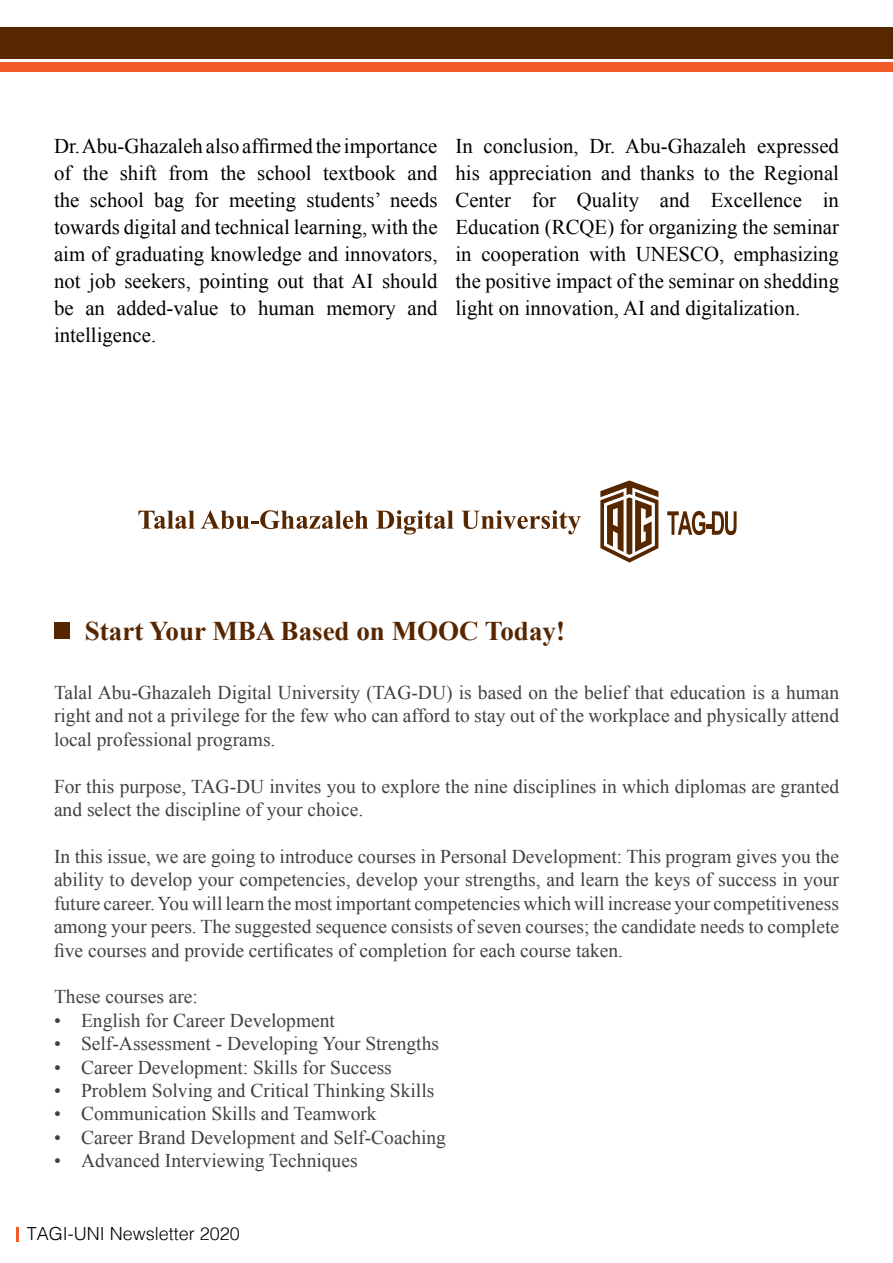
<style>
.page{position:relative;width:893px;height:1263px;background:#fff}
.page>*{position:absolute;margin:0;border:0;box-sizing:border-box;transform-origin:0 0}
.t1{font:700 27px "Times New Roman";color:#572600}
.t2{font:21px/27px "Times New Roman";color:#000;text-align:justify}
.t3{font:19.5px/23.4px "Times New Roman";color:#414042;text-align:justify}
.t4{font:300 18px "Helvetica";color:#000}
</style>
<div class="page">
<svg style="left:17px;top:1228px;width:2px;height:14px"></svg>
<div style="left:0;top:28px;width:893px;height:31px;background:#572700"></div>
<div style="left:0;top:62px;width:893px;height:9px;background:#f15a29"></div>
<svg style="left:600px;top:480px;width:58px;height:83px"></svg>
<svg style="left:667px;top:511px;width:70px;height:24px"></svg>
<svg style="left:138px;top:511px;width:57px;height:18px"></svg>
<svg style="left:201px;top:510px;width:167px;height:19px"></svg>
<svg style="left:376px;top:510px;width:78px;height:24px"></svg>
<svg style="left:461px;top:510px;width:120px;height:24px"></svg>
<div style="left:54px;top:622px;width:16px;height:17px;background:#572600"></div>
<p class="t2" style="left:54px;top:132px;width:385px">Dr. Abu-Ghazaleh also affirmed the importance of the shift from the school textbook and the school bag for meeting students’ needs towards digital and technical learning, with the aim of graduating knowledge and innovators, not job seekers, pointing out that AI should be an added-value to human memory and intelligence.</p>
<p class="t2" style="left:455px;top:132px;width:385px">In conclusion, Dr. Abu-Ghazaleh expressed his appreciation and thanks to the Regional Center for Quality and Excellence in Education (RCQE) for organizing the seminar in cooperation with UNESCO, emphasizing the positive impact of the seminar on shedding light on innovation, AI and digitalization.</p>
<h1 class="t1" style="left:85px;top:612px;width:482px">Start Your MBA Based on MOOC Today!</h1>
<p class="t3" style="left:54px;top:680px;width:787px">Talal Abu-Ghazaleh Digital University (TAG-DU) is based on the belief that education is a human right and not a privilege for the few who can afford to stay out of the workplace and physically attend local professional programs.</p>
<p class="t3" style="left:54px;top:774px;width:787px">For this purpose, TAG-DU invites you to explore the nine disciplines in which diplomas are granted and select the discipline of your choice.</p>
<p class="t3" style="left:54px;top:844px;width:787px">In this issue, we are going to introduce courses in Personal Development: This program gives you the ability to develop your competencies, develop your strengths, and learn the keys of success in your future career. You will learn the most important competencies which will increase your competitiveness among your peers. The suggested sequence consists of seven courses; the candidate needs to complete five courses and provide certificates of completion for each course taken.</p>
<p class="t3" style="left:54px;top:985px;width:146px">These courses are:</p>
<p class="t3" style="left:54px;top:1008px;width:282px">• English for Career Development</p>
<p class="t3" style="left:54px;top:1031px;width:387px">• Self-Assessment - Developing Your Strengths</p>
<p class="t3" style="left:54px;top:1055px;width:339px">• Career Development: Skills for Success</p>
<p class="t3" style="left:54px;top:1078px;width:382px">• Problem Solving and Critical Thinking Skills</p>
<p class="t3" style="left:54px;top:1102px;width:324px">• Communication Skills and Teamwork</p>
<p class="t3" style="left:54px;top:1125px;width:394px">• Career Brand Development and Self-Coaching</p>
<p class="t3" style="left:54px;top:1148px;width:305px">• Advanced Interviewing Techniques</p>
<p class="t4" style="left:27px;top:1219px;width:215px">TAGI-UNI Newsletter 2020</p>
</div>
